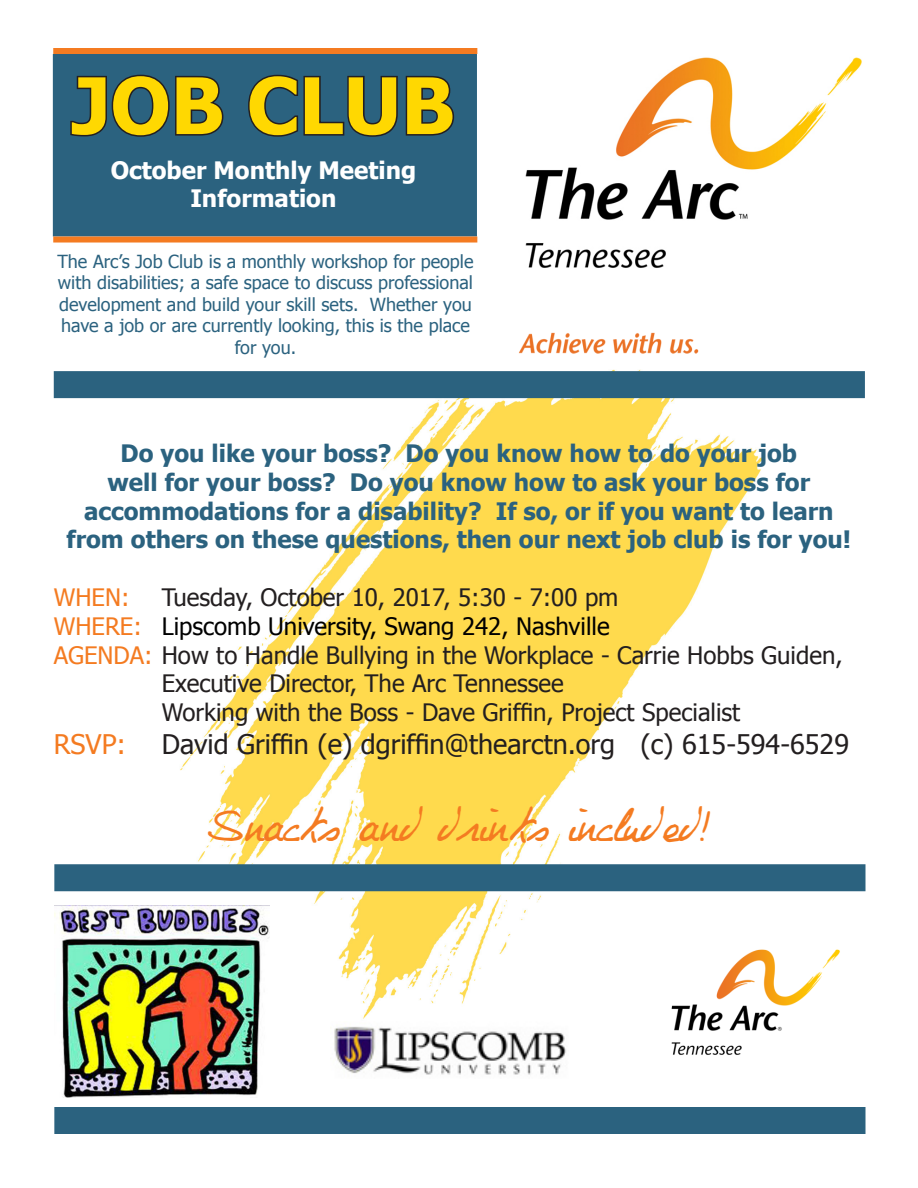
<style>
.page{position:relative;width:918px;height:1188px;background:#fff}
.page>*{position:absolute;margin:0;border:0;box-sizing:border-box;transform-origin:0 0}
.t1{font:700 78px "Tahoma";color:#ffd801}
.t2{font:36px "Philing";color:#f47b21}
.t3{font:27px "Tahoma";color:#231f20}
.t4{font:27px "Tahoma";color:#f47b21}
.t5{font:700 24px/28.8px "Tahoma";color:#2b627f;text-align:center}
.t6{font:24px/28.8px "Tahoma";color:#231f20}
.t7{font:24px "Tahoma";color:#000}
.t8{font:700 24px "Tahoma";color:#fff}
.t9{font:24px "Tahoma";color:#f47b21}
.t10{font:18px/21.6px "Tahoma";color:#2b627f;text-align:center}
.s1{color:#f47b21}
</style>
<div class="page">
<img style="left:162px;top:398px;width:621px;height:621px">
<div style="left:53px;top:54px;width:424px;height:183px;background:#2b627f;border:2px solid #2b627f"></div>
<svg style="left:70px;top:74px;width:154px;height:63px"></svg>
<svg style="left:248px;top:74px;width:206px;height:63px"></svg>
<div style="left:54px;top:371px;width:811px;height:27px;background:#2b627f"></div>
<img style="left:54px;top:906px;width:216px;height:192px">
<img style="left:477px;top:48px;width:385px;height:220px">
<img style="left:500px;top:332px;width:216px;height:40px">
<div style="left:53px;top:237px;width:424px;height:6px;background:#f47b21"></div>
<img style="left:648px;top:925px;width:192px;height:130px">
<div style="left:53px;top:48px;width:424px;height:6px;background:#f47b21"></div>
<img style="left:330px;top:1026px;width:236px;height:49px">
<div style="left:54px;top:864px;width:812px;height:27px;background:#2b627f"></div>
<div style="left:54px;top:1107px;width:812px;height:27px;background:#2b627f"></div>
<p class="t1" style="left:72px;top:51px;width:385px">JOB CLUB</p>
<p class="t8" style="left:111px;top:153px;width:307px">October Monthly Meeting</p>
<p class="t8" style="left:190px;top:182px;width:148px">Information</p>
<p class="t10" style="left:57px;top:249px;width:418px">The Arc’s Job Club is a monthly workshop for people with disabilities; a safe space to discuss professional development and build your skill sets. Whether you have a job or are currently looking, this is the place for you.</p>
<p class="t5" style="left:67px;top:437px;width:786px">Do you like your boss? Do you know how to do your job<br>well for your boss? Do you know how to ask your boss for accommodations for a disability? If so, or if you want to learn from others on these questions, then our next job club is for you!</p>
<p class="t9" style="left:54px;top:581px;width:77px">WHEN:</p>
<p class="t6" style="left:162px;top:582px;width:458px">Tuesday, October 10, 2017, 5:30 - 7:00 pm</p>
<p class="t7" style="left:54px;top:610px;width:557px"><span class="s1">WHERE:</span> Lipscomb University, Swang 242, Nashville</p>
<p class="t6" style="left:162px;top:639px;width:682px;text-indent:-108px"><span class="s1">AGENDA:</span> How to Handle Bullying in the Workplace - Carrie Hobbs Guiden,<br>Executive Director, The Arc Tennessee</p>
<p class="t6" style="left:162px;top:697px;width:580px">Working with the Boss - Dave Griffin, Project Specialist</p>
<p class="t4" style="left:54px;top:726px;width:74px">RSVP:</p>
<p class="t3" style="left:162px;top:726px;width:689px">David Griffin (e) dgriffin@thearctn.org (c) 615-594-6529</p>
<p class="t2" style="left:208px;top:807px;width:505px">Snacks and drinks included!</p>
</div>
